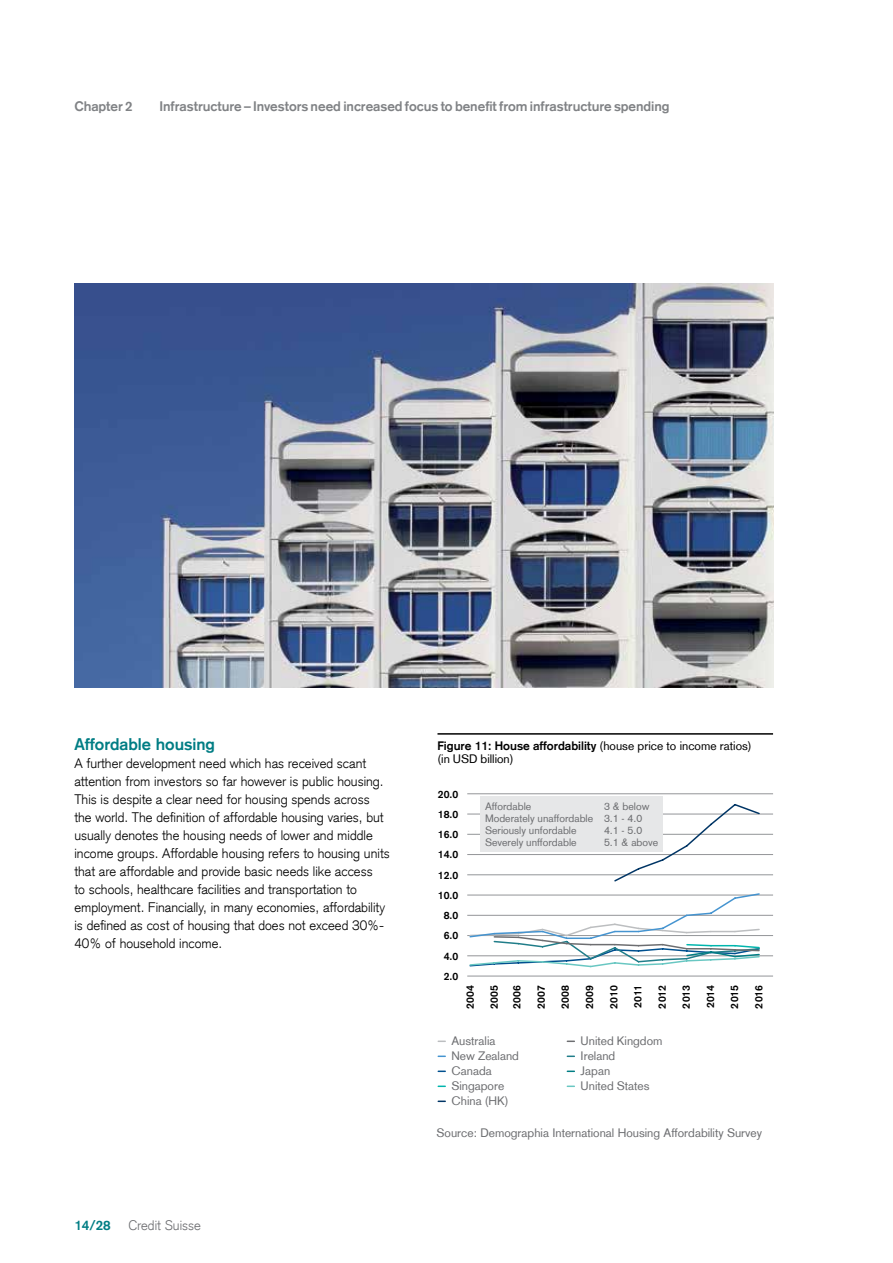
<style>
.page{position:relative;width:893px;height:1263px;background:#fff}
.page>*{position:absolute;margin:0;border:0;box-sizing:border-box;transform-origin:0 0}
.t1{font:700 16.5px "Credit Suisse Type";color:#007d84}
.t2{font:300 13.5px/18px "Credit Suisse Type";color:#000}
.t3{font:700 13.5px "Credit Suisse Type";letter-spacing:-.005em;color:#808285}
.t4{font:300 13.5px "Credit Suisse Type";color:#6d6e71}
.t5{font:700 13.5px "Credit Suisse Type";color:#007d84}
.t6{font:12px/15px "Credit Suisse Type";color:#6d6e71}
.t7{font:12px/13.5px "Credit Suisse Type";color:#000}
.t8{font:10.5px/12px "Credit Suisse Type";color:#6d6e71}
.t9{font:700 10.5px/22.8px "Credit Suisse Type";letter-spacing:.02em;color:#000}
.t10{font:700 10.5px/20.2px "Credit Suisse Type";color:#000;text-align:center}
.s1{font-weight:700}
</style>
<div class="page">
<img style="left:74px;top:283px;width:699px;height:404px">
<svg style="left:438px;top:1040px;width:7px;height:2px"></svg>
<svg style="left:438px;top:1055px;width:7px;height:2px"></svg>
<svg style="left:438px;top:1070px;width:7px;height:2px"></svg>
<svg style="left:438px;top:1085px;width:7px;height:2px"></svg>
<svg style="left:438px;top:1100px;width:7px;height:2px"></svg>
<svg style="left:567px;top:1040px;width:7px;height:2px"></svg>
<svg style="left:567px;top:1055px;width:7px;height:2px"></svg>
<svg style="left:567px;top:1070px;width:7px;height:2px"></svg>
<svg style="left:567px;top:1085px;width:7px;height:2px"></svg>
<hr style="left:467px;top:793px;width:306px;height:1px;background:#939598">
<hr style="left:467px;top:814px;width:306px;height:1px;background:#939598">
<hr style="left:467px;top:834px;width:306px;height:1px;background:#939598">
<hr style="left:467px;top:854px;width:306px;height:1px;background:#939598">
<hr style="left:467px;top:874px;width:306px;height:1px;background:#939598">
<hr style="left:467px;top:895px;width:306px;height:1px;background:#939598">
<hr style="left:467px;top:915px;width:306px;height:1px;background:#939598">
<hr style="left:467px;top:935px;width:306px;height:1px;background:#939598">
<hr style="left:467px;top:955px;width:306px;height:1px;background:#939598">
<hr style="left:467px;top:976px;width:306px;height:1px;background:#939598">
<hr style="left:437px;top:733px;width:336px;height:2px;background:#000">
<svg style="left:613px;top:802px;width:148px;height:80px"></svg>
<svg style="left:468px;top:893px;width:293px;height:75px"></svg>
<div style="left:480px;top:797px;width:182px;height:55px;background:#e6e7e8"></div>
<p class="t3" style="left:74px;top:98px;width:60px">Chapter 2</p>
<p class="t3" style="left:159px;top:98px;width:512px">Infrastructure – Investors need increased focus to benefit from infrastructure spending</p>
<p class="t1" style="left:74px;top:734px;width:142px">Affordable housing</p>
<p class="t2" style="left:74px;top:754px;width:317px">A further development need which has received scant attention from investors so far however is public housing.<br>This is despite a clear need for housing spends across the world. The definition of affordable housing varies, but usually denotes the housing needs of lower and middle income groups. Affordable housing refers to housing units that are affordable and provide basic needs like access<br>to schools, healthcare facilities and transportation to employment. Financially, in many economies, affordability is defined as cost of housing that does not exceed 30%- 40% of household income.</p>
<p class="t5" style="left:74px;top:1217px;width:38px">14/28</p>
<p class="t4" style="left:128px;top:1217px;width:74px">Credit Suisse</p>
<p class="t7" style="left:437px;top:739px;width:316px"><span class="s1">Figure 11: House affordability</span> (house price to income ratios) (in USD billion)</p>
<p class="t10" style="left:438px;top:784px;width:22px">20.0<br>18.0<br>16.0<br>14.0<br>12.0<br>10.0<br>8.0<br>6.0<br>4.0<br>2.0</p>
<p class="t8" style="left:485px;top:801px;width:48px">Affordable</p>
<p class="t8" style="left:485px;top:801px;width:166px;text-indent:119px">3 &amp; below<br>Moderately unaffordable 3.1 - 4.0<br>Seriously unfordable</p>
<p class="t8" style="left:604px;top:825px;width:40px">4.1 - 5.0</p>
<p class="t8" style="left:485px;top:837px;width:93px">Severely unffordable</p>
<p class="t8" style="left:604px;top:837px;width:56px">5.1 &amp; above</p>
<p class="t9" style="left:459px;top:1009px;width:26px;rotate:-90deg">2004</p>
<p class="t9" style="left:483px;top:1009px;width:26px;rotate:-90deg">2005<br>2006</p>
<p class="t9" style="left:530px;top:1009px;width:26px;rotate:-90deg">2007</p>
<p class="t9" style="left:554px;top:1009px;width:26px;rotate:-90deg">2008</p>
<p class="t9" style="left:578px;top:1009px;width:26px;rotate:-90deg">2009</p>
<p class="t9" style="left:602px;top:1008px;width:25px;rotate:-90deg">2010</p>
<p class="t9" style="left:626px;top:1008px;width:24px;rotate:-90deg">2011</p>
<p class="t9" style="left:651px;top:1008px;width:25px;rotate:-90deg">2012</p>
<p class="t9" style="left:675px;top:1008px;width:25px;rotate:-90deg">2013</p>
<p class="t9" style="left:699px;top:1008px;width:25px;rotate:-90deg">2014</p>
<p class="t9" style="left:723px;top:1008px;width:25px;rotate:-90deg">2015</p>
<p class="t9" style="left:747px;top:1008px;width:25px;rotate:-90deg">2016</p>
<p class="t6" style="left:451px;top:1034px;width:69px">Australia<br>New Zealand<br>Canada<br>Singapore<br>China (HK)</p>
<p class="t6" style="left:581px;top:1034px;width:83px">United Kingdom<br>Ireland<br>Japan<br>United States</p>
<p class="t6" style="left:437px;top:1126px;width:327px">Source: Demographia International Housing Affordability Survey</p>
</div>
